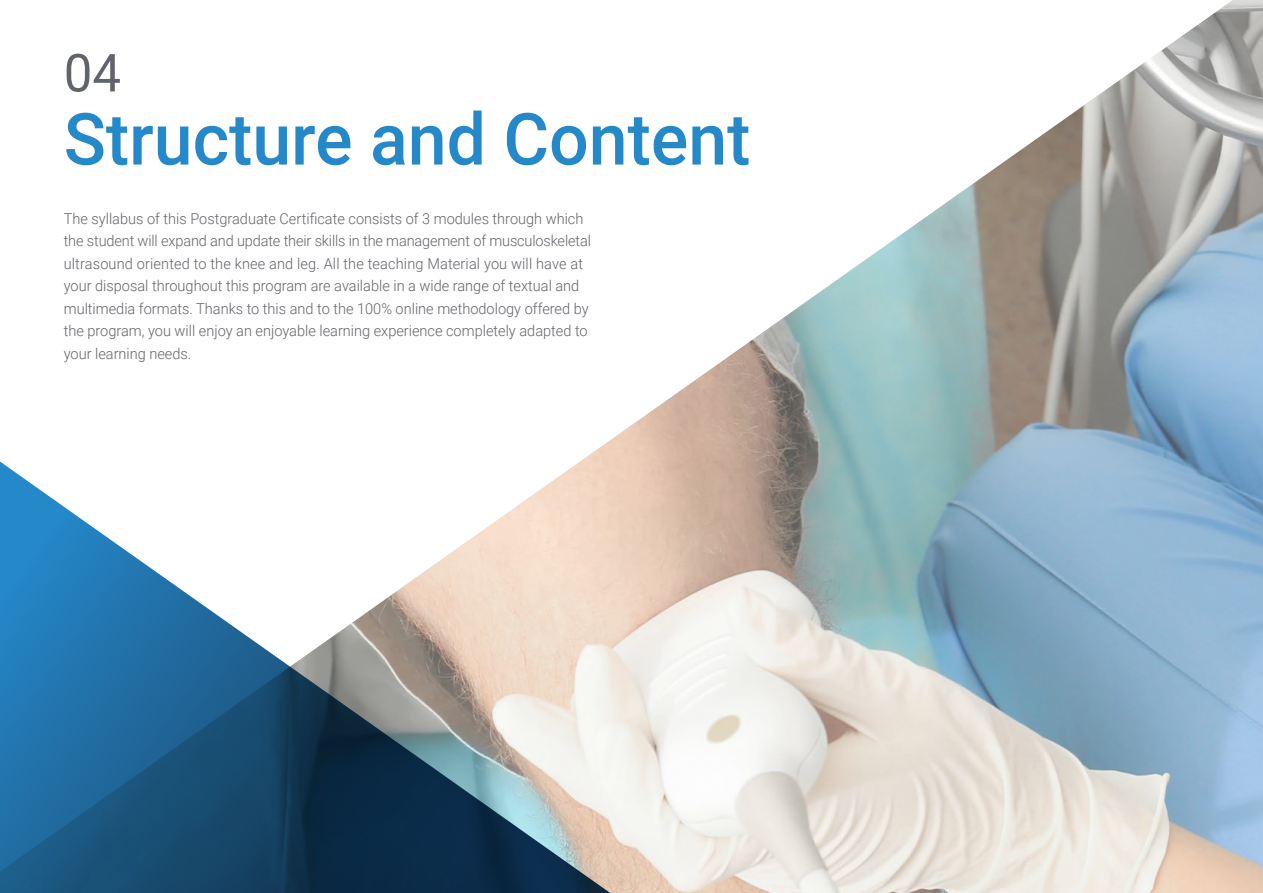
<style>
.page{position:relative;width:1263px;height:893px;background:#fff}
.page>*{position:absolute;margin:0;border:0;box-sizing:border-box;transform-origin:0 0}
.t1{font:500 72px "Roboto";color:#2488c9}
.t2{font:52.5px "Roboto";color:#61646a}
.t3{font:300 15px/22.5px "Roboto";color:#61646a}
</style>
<div class="page">
<img style="left:602px;top:0;width:661px;height:893px">
<svg style="left:0;top:446px;width:640px;height:447px"></svg>
<h2 class="t2" style="left:64px;top:36px;width:59px">04</h2>
<h1 class="t1" style="left:64px;top:89px;width:688px">Structure and Content</h1>
<p class="t3" style="left:64px;top:207px;width:529px">The syllabus of this Postgraduate Certificate consists of 3 modules through which the student will expand and update their skills in the management of musculoskeletal ultrasound oriented to the knee and leg. All the teaching Material you will have at your disposal throughout this program are available in a wide range of textual and multimedia formats. Thanks to this and to the 100% online methodology offered by the program, you will enjoy an enjoyable learning experience completely adapted to your learning needs.</p>
</div>
